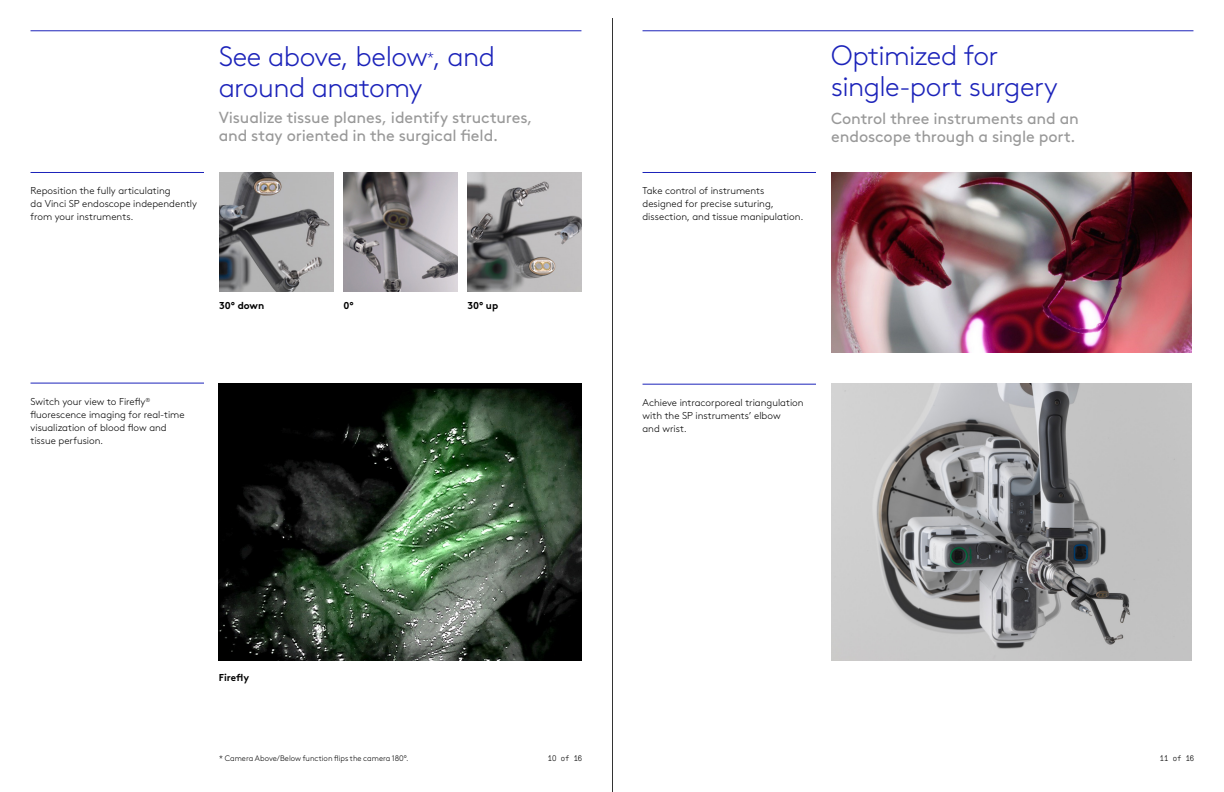
<style>
.page{position:relative;width:1224px;height:792px;background:#fff}
.page>*{position:absolute;margin:0;border:0;box-sizing:border-box;transform-origin:0 0}
.t1{font:300 28px/31px "Intuitive Brown Pro";letter-spacing:-.02em;color:#1c23ba}
.t2{font:16px/18px "Intuitive Brown Pro";letter-spacing:-.01em;color:#999}
.t3{font:300 10px/13px "Intuitive Brown Pro";color:#000}
.t4{font:700 10px "Intuitive Brown Pro";letter-spacing:-.005em;color:#000}
.t5{font:300 8px "Intuitive Brown Pro";letter-spacing:.005em;color:#000}
.t6{font:300 8px "GT Pressura Mono";letter-spacing:-.02em;color:#000}
.s1{font-size:14px}
</style>
<div class="page">
<img style="left:831px;top:172px;width:360px;height:180px">
<hr style="left:31px;top:172px;width:173px;height:1px;background:#1c23ba">
<hr style="left:31px;top:31px;width:550px;height:1px;background:#1c23ba">
<hr style="left:643px;top:31px;width:550px;height:1px;background:#1c23ba">
<hr style="left:643px;top:384px;width:173px;height:1px;background:#1c23ba">
<hr style="left:31px;top:383px;width:173px;height:1px;background:#1c23ba">
<hr style="left:643px;top:172px;width:173px;height:1px;background:#1c23ba">
<img style="left:219px;top:173px;width:114px;height:119px">
<img style="left:467px;top:173px;width:114px;height:119px">
<img style="left:343px;top:173px;width:114px;height:119px">
<img style="left:219px;top:384px;width:362px;height:277px">
<img style="left:831px;top:384px;width:360px;height:277px">
<hr style="left:612px;top:18px;width:1px;height:774px;background:#333">
<p class="t3" style="left:31px;top:183px;width:168px">Reposition the fully articulating<br>da Vinci SP endoscope independently from your instruments.</p>
<h1 class="t1" style="left:219px;top:39px;width:278px">See above, below<span class="s1">*</span>, and around anatomy</h1>
<h2 class="t2" style="left:219px;top:107px;width:316px">Visualize tissue planes, identify structures, and stay oriented in the surgical field.</h2>
<p class="t4" style="left:219px;top:297px;width:47px">30° down</p>
<p class="t4" style="left:343px;top:297px;width:12px">0°</p>
<p class="t4" style="left:467px;top:297px;width:32px">30° up</p>
<p class="t3" style="left:31px;top:395px;width:156px">Switch your view to Firefly<sup>® </sup>fluorescence imaging for real-time visualization of blood flow and tissue perfusion.</p>
<p class="t3" style="left:643px;top:183px;width:162px">Take control of instruments designed for precise suturing, dissection, and tissue manipulation.</p>
<h1 class="t1" style="left:831px;top:38px;width:228px">Optimized for single-port surgery</h1>
<h2 class="t2" style="left:831px;top:108px;width:249px">Control three instruments and an endoscope through a single port.</h2>
<p class="t3" style="left:643px;top:396px;width:163px">Achieve intracorporeal triangulation with the SP instruments’ elbow<br>and wrist.</p>
<p class="t4" style="left:219px;top:669px;width:32px">Firefly</p>
<p class="t5" style="left:219px;top:753px;width:191px">* Camera Above/Below function flips the camera 180°.</p>
<p class="t6" style="left:548px;top:753px;width:36px">10 of 16</p>
<p class="t6" style="left:1160px;top:753px;width:36px">11 of 16</p>
</div>
